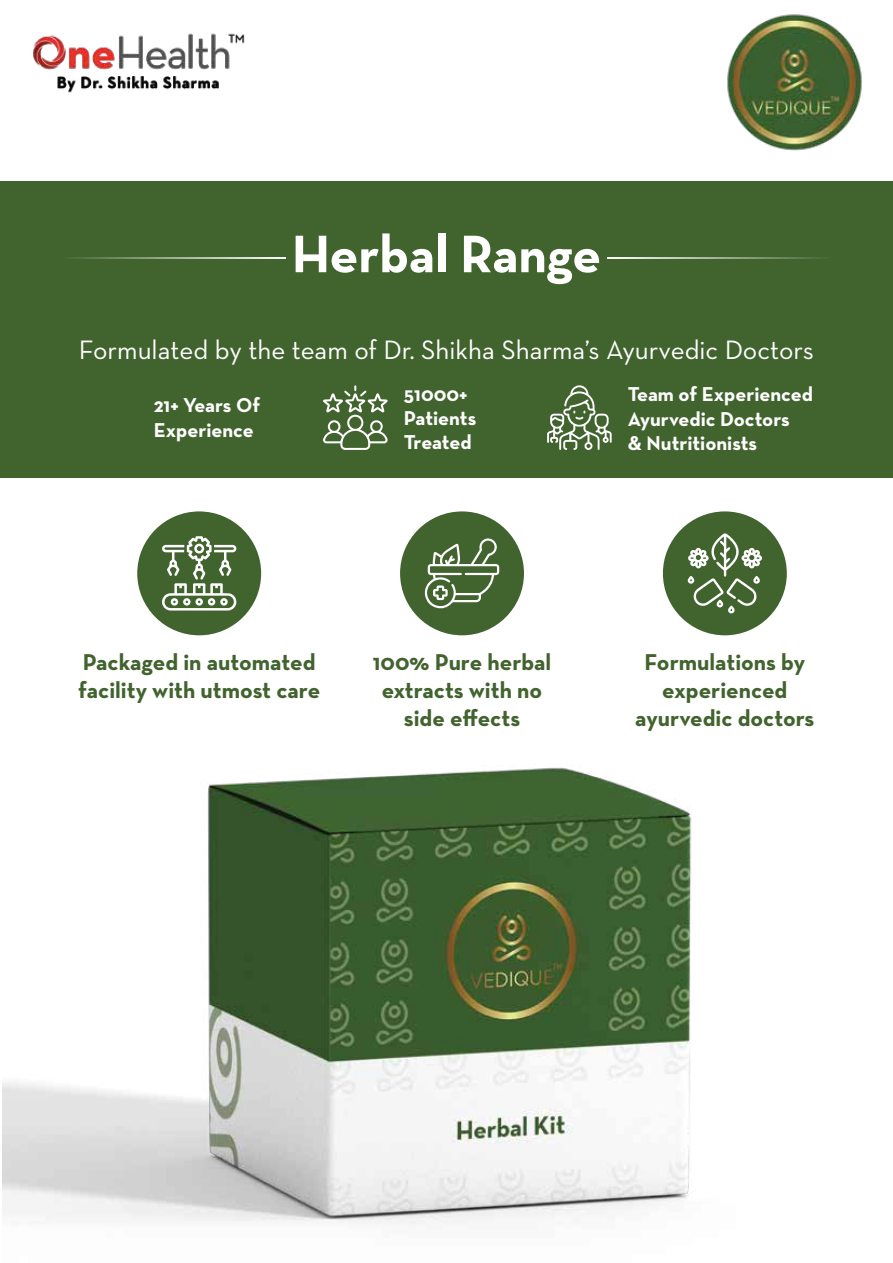
<style>
.page{position:relative;width:893px;height:1263px;background:#fff}
.page>*{position:absolute;margin:0;border:0;box-sizing:border-box;transform-origin:0 0}
.t1{font:700 53.7px "Neutra Text";letter-spacing:-.005em;color:#fff}
.t2{font:27.15px "Neutra Text";color:#fff}
.t3{font:700 23.25px/27.9px "Neutra Text";color:#41632e;text-align:center}
.t4{font:700 20.4px/24.5px "Neutra Text";color:#fff}
</style>
<div class="page">
<img style="left:2px;top:767px;width:690px;height:459px">
<div style="left:0;top:181px;width:893px;height:297px;background:#41632e"></div>
<svg style="left:71px;top:257px;width:215px;height:1px"></svg>
<svg style="left:607px;top:257px;width:216px;height:1px"></svg>
<svg style="left:547px;top:385px;width:65px;height:65px"></svg>
<svg style="left:323px;top:385px;width:65px;height:65px"></svg>
<div style="left:137px;top:511px;width:124px;height:124px;background:#41632e;border-radius:50%"></div>
<svg style="left:162px;top:536px;width:75px;height:74px"></svg>
<div style="left:663px;top:511px;width:124px;height:124px;background:#41632e;border-radius:50%"></div>
<svg style="left:687px;top:533px;width:75px;height:80px"></svg>
<div style="left:400px;top:511px;width:124px;height:124px;background:#41632e;border-radius:50%"></div>
<svg style="left:424px;top:538px;width:75px;height:71px"></svg>
<img style="left:33px;top:33px;width:212px;height:60px">
<img style="left:727px;top:14px;width:135px;height:137px">
<h1 class="t1" style="left:292px;top:220px;width:311px">Herbal Range</h1>
<p class="t2" style="left:79px;top:333px;width:737px">Formulated by the team of Dr. Shikha Sharma’s Ayurvedic Doctors</p>
<p class="t4" style="left:154px;top:393px;width:108px">21+ Years Of<br>Experience</p>
<p class="t4" style="left:628px;top:381px;width:187px">Team of Experienced<br>Ayurvedic Doctors<br>&amp; Nutritionists</p>
<p class="t4" style="left:404px;top:381px;width:74px">51000+<br>Patients<br>Treated</p>
<p class="t3" style="left:78px;top:648px;width:243px;text-align:left">Packaged in automated facility with utmost care</p>
<p class="t3" style="left:635px;top:648px;width:181px">Formulations by experienced ayurvedic doctors</p>
<p class="t3" style="left:373px;top:648px;width:180px">100% Pure herbal extracts with no side effects</p>
</div>
